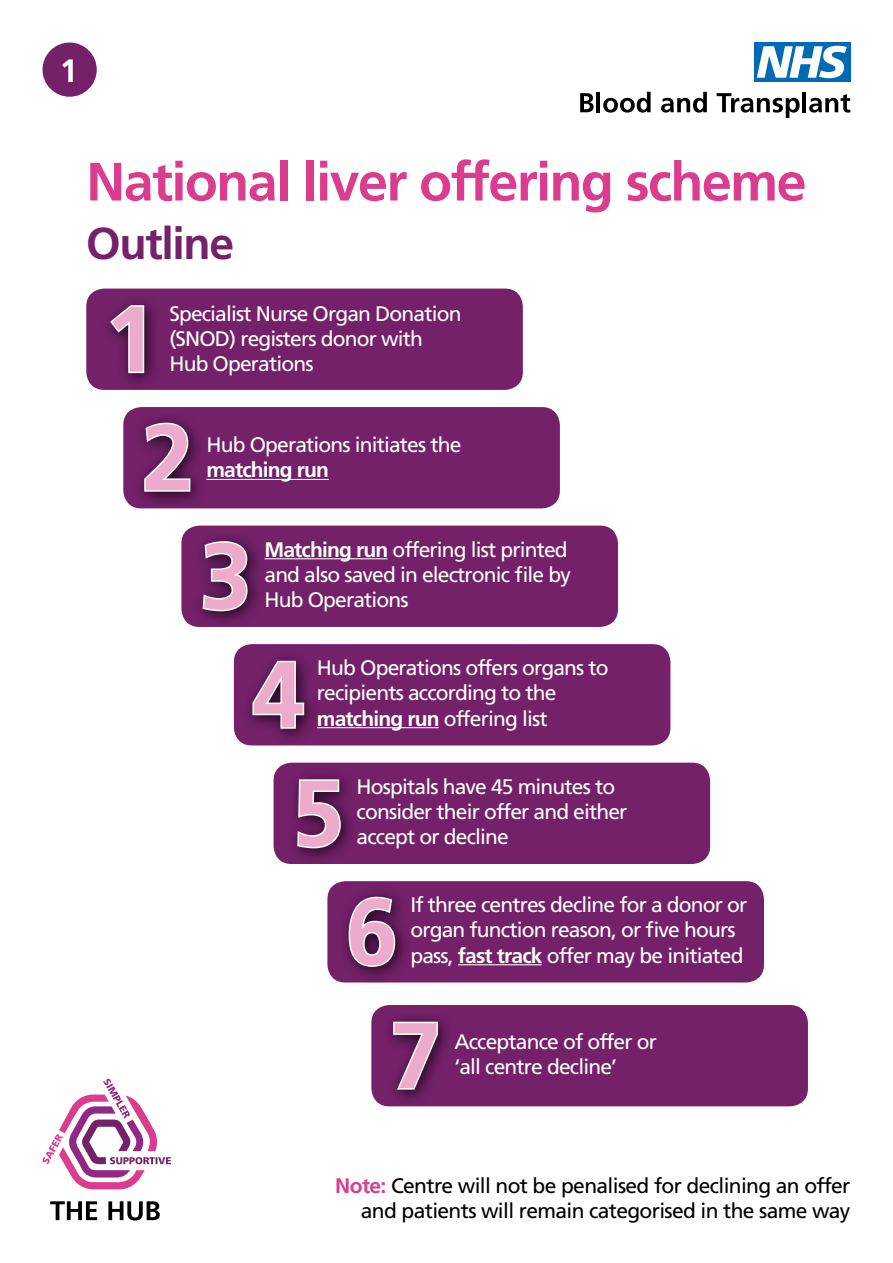
<style>
.page{position:relative;width:893px;height:1263px;background:#fff}
.page>*{position:absolute;margin:0;border:0;box-sizing:border-box;transform-origin:0 0}
.t1{font:700 93px "Frutiger LT Std";color:#ecabcd}
.t2{font:700 54px "Frutiger LT Std";letter-spacing:-.03em;color:#db3c8e}
.t3{font:700 44.55px "Frutiger LT Std";letter-spacing:-.03em;color:#742169}
.t4{font:700 32.25px "Frutiger LT Std";color:#fff}
.t5{font:21px/25.2px "Frutiger LT Std";letter-spacing:-.04em;color:#fff}
.t6{font:21px/25.2px "Frutiger LT Std";letter-spacing:-.03em;color:#000;text-align:right}
.t7{font:700 21px "Frutiger LT Std";letter-spacing:-.04em;color:#fff}
.s1{font-weight:700}
.s2{font-weight:700;color:#db3c8e}
</style>
<div class="page">
<svg style="left:580px;top:93px;width:14px;height:19px"></svg>
<hr style="left:597px;top:92px;width:3px;height:20px;background:#000">
<svg style="left:603px;top:92px;width:48px;height:21px"></svg>
<svg style="left:661px;top:92px;width:46px;height:21px"></svg>
<svg style="left:717px;top:93px;width:83px;height:25px"></svg>
<hr style="left:803px;top:92px;width:3px;height:20px;background:#000">
<svg style="left:809px;top:94px;width:41px;height:19px"></svg>
<div style="left:754px;top:43px;width:96px;height:39px;background:#006ab4"></div>
<svg style="left:757px;top:46px;width:90px;height:32px"></svg>
<svg style="left:43px;top:1079px;width:128px;height:110px"></svg>
<svg style="left:50px;top:1201px;width:47px;height:19px"></svg>
<svg style="left:108px;top:1201px;width:52px;height:19px"></svg>
<div style="left:327px;top:881px;width:437px;height:101px;background:#742169;border-radius:18px"></div>
<hr style="left:458px;top:964px;width:84px;height:1px;background:#fff">
<div style="left:338px;top:886px;width:74px;height:98px;background:#000;opacity:.75"></div>
<svg style="left:347px;top:895px;width:50px;height:73px;background:#754f70"></svg>
<div style="left:86px;top:289px;width:437px;height:101px;background:#742169;border-radius:18px"></div>
<div style="left:101px;top:294px;width:60px;height:96px;background:#000;opacity:.75"></div>
<svg style="left:108px;top:304px;width:38px;height:71px"></svg>
<div style="left:181px;top:526px;width:437px;height:101px;background:#742169;border-radius:18px"></div>
<hr style="left:264px;top:558px;width:123px;height:1px;background:#fff">
<div style="left:192px;top:531px;width:72px;height:98px;background:#000;opacity:.75"></div>
<svg style="left:200px;top:540px;width:49px;height:73px"></svg>
<div style="left:234px;top:644px;width:436px;height:101px;background:#742169;border-radius:18px"></div>
<hr style="left:317px;top:727px;width:122px;height:1px;background:#fff">
<div style="left:242px;top:650px;width:79px;height:96px;background:#000;opacity:.75"></div>
<svg style="left:251px;top:659px;width:55px;height:71px"></svg>
<div style="left:274px;top:763px;width:436px;height:101px;background:#742169;border-radius:18px"></div>
<div style="left:286px;top:768px;width:71px;height:97px;background:#000;opacity:.75"></div>
<svg style="left:296px;top:778px;width:46px;height:72px;background:#785273"></svg>
<div style="left:123px;top:407px;width:437px;height:101px;background:#742169;border-radius:18px"></div>
<hr style="left:206px;top:479px;width:123px;height:1px;background:#fff">
<div style="left:133px;top:412px;width:74px;height:97px;background:#000;opacity:.75"></div>
<svg style="left:143px;top:421px;width:49px;height:72px"></svg>
<div style="left:371px;top:1005px;width:437px;height:101px;background:#742169;border-radius:18px"></div>
<div style="left:382px;top:1011px;width:73px;height:96px;background:#000;opacity:.75"></div>
<svg style="left:392px;top:1020px;width:47px;height:71px"></svg>
<div style="left:43px;top:43px;width:54px;height:54px;background:#742169;border-radius:50%"></div>
<h3 class="t4" style="left:60px;top:52px;width:19px">1</h3>
<h2 class="t2" style="left:86px;top:150px;width:722px">National liver offering scheme</h2>
<h3 class="t3" style="left:86px;top:217px;width:150px">Outline</h3>
<h1 class="t1" style="left:105px;top:285px;width:53px">1</h1>
<p class="t5" style="left:169px;top:301px;width:294px">Specialist Nurse Organ Donation (SNOD) registers donor with</p>
<p class="t5" style="left:169px;top:351px;width:146px">Hub Operations</p>
<h1 class="t1" style="left:142px;top:403px;width:53px">2</h1>
<p class="t5" style="left:206px;top:432px;width:257px">Hub Operations initiates the</p>
<p class="t7" style="left:206px;top:458px;width:124px">matching run</p>
<h1 class="t1" style="left:200px;top:522px;width:53px">3</h1>
<p class="t5" style="left:264px;top:537px;width:308px"><span class="s1">Matching run</span> offering list printed and also saved in electronic file by</p>
<p class="t5" style="left:264px;top:587px;width:146px">Hub Operations</p>
<h1 class="t1" style="left:252px;top:640px;width:53px">4</h1>
<p class="t5" style="left:317px;top:655px;width:293px">Hub Operations offers organs to recipients according to the</p>
<p class="t5" style="left:317px;top:706px;width:232px"><span class="s1">matching run</span> offering list</p>
<h1 class="t1" style="left:292px;top:759px;width:53px">5</h1>
<p class="t5" style="left:357px;top:774px;width:272px">Hospitals have 45 minutes to consider their offer and either</p>
<p class="t5" style="left:357px;top:824px;width:154px">accept or decline</p>
<h1 class="t1" style="left:346px;top:877px;width:53px">6</h1>
<p class="t5" style="left:410px;top:892px;width:338px">If three centres decline for a donor or organ function reason, or five hours</p>
<p class="t5" style="left:410px;top:943px;width:334px">pass, <span class="s1">fast track</span> offer may be initiated</p>
<h1 class="t1" style="left:390px;top:1001px;width:53px">7</h1>
<p class="t5" style="left:454px;top:1029px;width:204px">Acceptance of offer or</p>
<p class="t5" style="left:454px;top:1054px;width:164px">‘all centre decline’</p>
<p class="t6" style="left:335px;top:1173px;width:517px"><span class="s2">Note:</span> Centre will not be penalised for declining an offer and patients will remain categorised in the same way</p>
</div>
